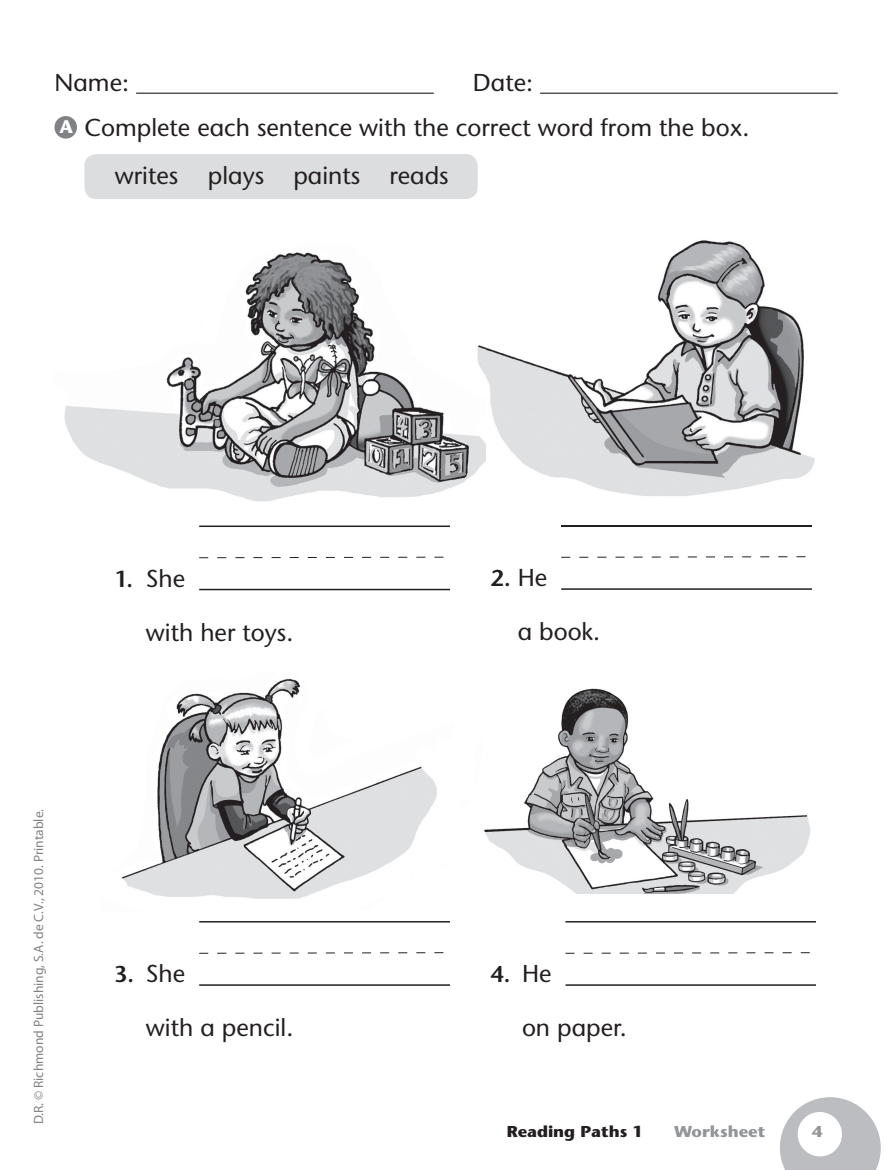
<style>
.page{position:relative;width:893px;height:1170px;background:#fff}
.page>*{position:absolute;margin:0;border:0;box-sizing:border-box;transform-origin:0 0}
.t1{font:24px/45.3px "Stane Sans";color:#231f20}
.t2{font:600 22.5px "Stane Sans";color:#231f20}
.t3{font:700 15.75px "Stone Sans";color:#231f20;scale:1.05 1}
.t4{font:700 15.75px "Stone Sans";color:#939598;scale:1.05 1}
.t5{font:13.5px "Myriad Pro";color:#808285}
.s1{font-weight:700;font-size:18px;color:#fff}
.s2{font-weight:600;font-size:22.5px}
.s3{font-weight:400;font-size:24px}
</style>
<div class="page">
<svg style="left:780px;top:1097px;width:101px;height:72px"></svg>
<hr style="left:136px;top:93px;width:298px;height:1px;background:#231f20">
<hr style="left:540px;top:93px;width:298px;height:1px;background:#231f20">
<div style="left:54px;top:116px;width:23px;height:23px;background:#808285;border-radius:50%"></div>
<div style="left:84px;top:154px;width:394px;height:45px;background:#dcdddf;border-radius:12px"></div>
<hr style="left:199px;top:588px;width:251px;height:2px;background:#231f20">
<svg style="left:199px;top:556px;width:245px;height:2px"></svg>
<hr style="left:199px;top:525px;width:251px;height:2px;background:#231f20">
<hr style="left:199px;top:984px;width:251px;height:1px;background:#231f20">
<svg style="left:199px;top:952px;width:245px;height:1px"></svg>
<hr style="left:199px;top:920px;width:251px;height:2px;background:#231f20">
<hr style="left:561px;top:588px;width:251px;height:1px;background:#231f20">
<svg style="left:561px;top:556px;width:245px;height:2px"></svg>
<hr style="left:565px;top:984px;width:251px;height:1px;background:#231f20">
<svg style="left:565px;top:952px;width:245px;height:1px"></svg>
<hr style="left:565px;top:920px;width:251px;height:2px;background:#231f20">
<img style="left:64px;top:252px;width:402px;height:250px">
<img style="left:466px;top:240px;width:349px;height:287px">
<img style="left:561px;top:525px;width:251px;height:1px">
<img style="left:121px;top:678px;width:316px;height:221px">
<img style="left:484px;top:688px;width:327px;height:205px">
<p class="t1" style="left:54px;top:59px;width:76px">Name:</p>
<p class="t1" style="left:59px;top:59px;width:691px;text-indent:414px">Date:<br><span class="s1">A</span> Complete each sentence with the correct word from the box.</p>
<p class="t1" style="left:115px;top:153px;width:335px">writes plays paints reads</p>
<p class="t5" style="left:30px;top:1124px;width:317px;rotate:-90deg">D.R. © Richmond Publishing, S.A. de C.V., 2010. Printable.</p>
<p class="t1" style="left:114px;top:555px;width:72px"><span class="s2">1.</span> She</p>
<p class="t1" style="left:146px;top:609px;width:149px">with her toys.</p>
<p class="t1" style="left:114px;top:950px;width:72px"><span class="s2">3.</span> She</p>
<p class="t1" style="left:146px;top:1004px;width:149px">with a pencil.</p>
<p class="t2" style="left:490px;top:564px;width:58px">2. <span class="s3">He</span></p>
<p class="t1" style="left:518px;top:609px;width:84px">a book.</p>
<p class="t2" style="left:490px;top:959px;width:63px">4. <span class="s3">He</span></p>
<p class="t1" style="left:522px;top:1004px;width:106px">on paper.</p>
<p class="t3" style="left:507px;top:1122px;width:131px">Reading Paths 1</p>
<p class="t4" style="left:674px;top:1122px;width:88px">Worksheet</p>
<p class="t4" style="left:812px;top:1122px;width:11px">4</p>
</div>
